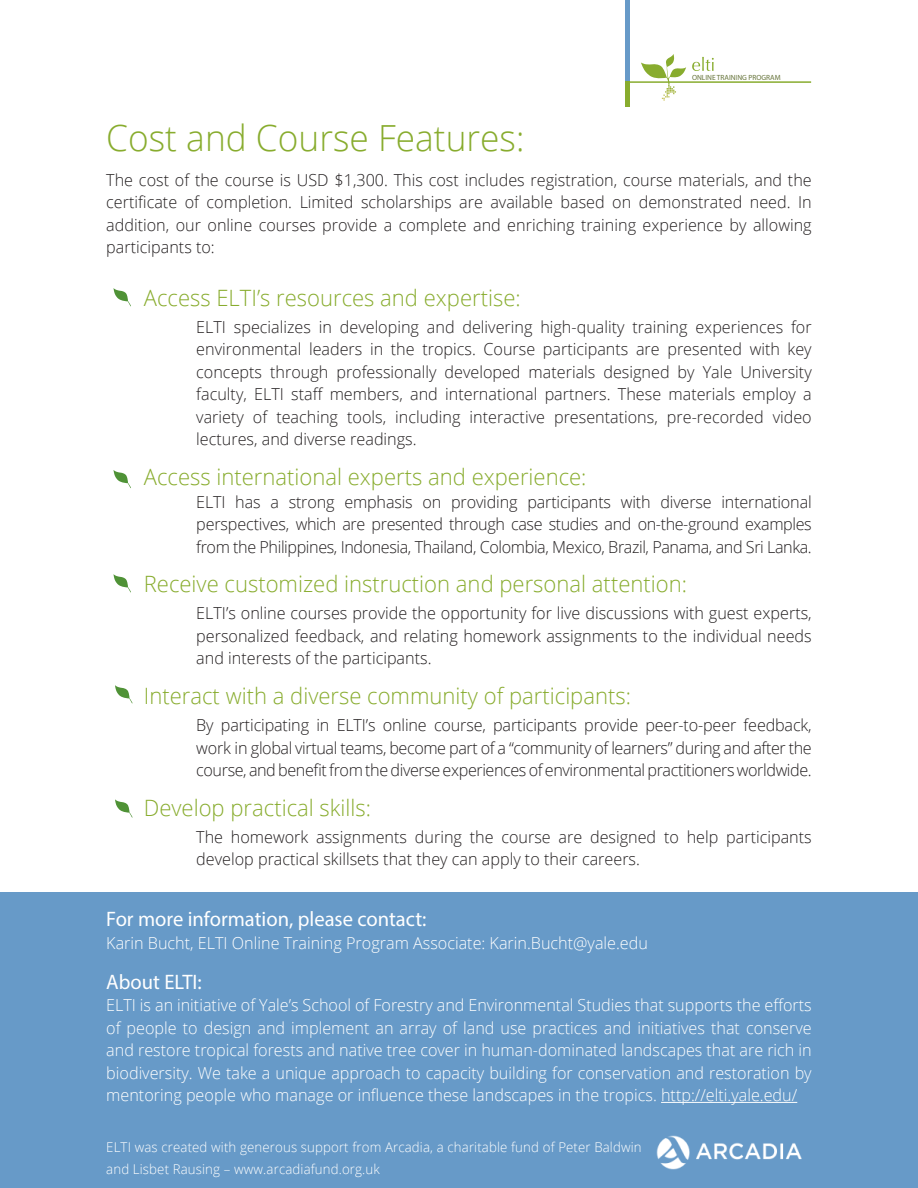
<style>
.page{position:relative;width:918px;height:1188px;background:#fff}
.page>*{position:absolute;margin:0;border:0;box-sizing:border-box;transform-origin:0 0}
.no_indent{font:300 36px "Open Sans";color:#88ac2e}
.no_indent-2{font:300 22.5px "Open Sans";color:#88ac2e}
.no_indent-3{font:21px "Myriad Pro";color:#fff}
.no_indent-4{font:300 16.5px/22.5px "Open Sans";color:#231f20;text-align:justify}
.no_indent-5{font:300 16.5px/22.5px "Open Sans";color:#fff;text-align:justify}
.no_indent-6{font:300 13.5px/22.5px "Open Sans";letter-spacing:.01em;color:#fff}
.no_indent-7{font:7.5px "Myriad Pro";color:#657339}
</style>
<div class="page">
<div style="left:0;top:893px;width:918px;height:295px;background:#679ac8"></div>
<hr style="left:661px;top:1102px;width:136px;height:1px;background:#fff">
<svg style="left:113px;top:574px;width:18px;height:18px"></svg>
<svg style="left:115px;top:685px;width:18px;height:18px"></svg>
<svg style="left:113px;top:288px;width:18px;height:18px"></svg>
<svg style="left:113px;top:470px;width:18px;height:18px"></svg>
<svg style="left:115px;top:799px;width:18px;height:19px"></svg>
<hr style="left:625px;top:81px;width:186px;height:2px;background:#88ac2e">
<hr style="left:625px;top:0;width:4px;height:82px;background:#679ac8">
<hr style="left:625px;top:81px;width:4px;height:25px;background:#88ac2e">
<svg style="left:692px;top:57px;width:22px;height:14px"></svg>
<svg style="left:641px;top:54px;width:45px;height:47px"></svg>
<img style="left:657px;top:1135px;width:144px;height:34px">
<p class="no_indent-7" style="left:692px;top:73px;width:90px">ONLINE TRAINING PROGRAM</p>
<p class="no_indent" style="left:106px;top:113px;width:420px">Cost and Course Features:</p>
<p class="no_indent-4" style="left:106px;top:168px;width:707px">The cost of the course is USD $1,300. This cost includes registration, course materials, and the certificate of completion. Limited scholarships are available based on demonstrated need. In addition, our online courses provide a complete and enriching training experience by allowing participants to:</p>
<p class="no_indent-2" style="left:144px;top:282px;width:378px">Access ELTI’s resources and expertise:</p>
<p class="no_indent-4" style="left:196px;top:315px;width:617px">ELTI specializes in developing and delivering high-quality training experiences for environmental leaders in the tropics. Course participants are presented with key concepts through professionally developed materials designed by Yale University faculty, ELTI staff members, and international partners. These materials employ a variety of teaching tools, including interactive presentations, pre-recorded video lectures, and diverse readings.</p>
<p class="no_indent-2" style="left:144px;top:462px;width:444px">Access international experts and experience:</p>
<p class="no_indent-4" style="left:196px;top:490px;width:617px">ELTI has a strong emphasis on providing participants with diverse international perspectives, which are presented through case studies and on-the-ground examples from the Philippines, Indonesia, Thailand, Colombia, Mexico, Brazil, Panama, and Sri Lanka.</p>
<p class="no_indent-2" style="left:144px;top:569px;width:545px">Receive customized instruction and personal attention:</p>
<p class="no_indent-4" style="left:196px;top:602px;width:617px">ELTI’s online courses provide the opportunity for live discussions with guest experts, personalized feedback, and relating homework assignments to the individual needs and interests of the participants.</p>
<p class="no_indent-2" style="left:144px;top:681px;width:489px">Interact with a diverse community of participants:</p>
<p class="no_indent-4" style="left:196px;top:713px;width:617px">By participating in ELTI’s online course, participants provide peer-to-peer feedback, work in global virtual teams, become part of a “community of learners” during and after the course, and benefit from the diverse experiences of environmental practitioners worldwide.</p>
<p class="no_indent-2" style="left:144px;top:792px;width:229px">Develop practical skills:</p>
<p class="no_indent-4" style="left:196px;top:825px;width:617px">The homework assignments during the course are designed to help participants develop practical skillsets that they can apply to their careers.</p>
<p class="no_indent-3" style="left:106px;top:906px;width:322px">For more information, please contact:</p>
<p class="no_indent-5" style="left:106px;top:931px;width:543px">Karin Bucht, ELTI Online Training Program Associate: Karin.Bucht@yale.edu</p>
<p class="no_indent-3" style="left:106px;top:969px;width:97px">About ELTI:</p>
<p class="no_indent-5" style="left:106px;top:993px;width:707px">ELTI is an initiative of Yale’s School of Forestry and Environmental Studies that supports the efforts of people to design and implement an array of land use practices and initiatives that conserve and restore tropical forests and native tree cover in human-dominated landscapes that are rich in biodiversity. We take a unique approach to capacity building for conservation and restoration by mentoring people who manage or influence these landscapes in the tropics. http://elti.yale.edu/</p>
<p class="no_indent-6" style="left:106px;top:1135px;width:537px">ELTI was created with generous support from Arcadia, a charitable fund of Peter Baldwin and Lisbet Rausing – www.arcadiafund.org.uk</p>
</div>
